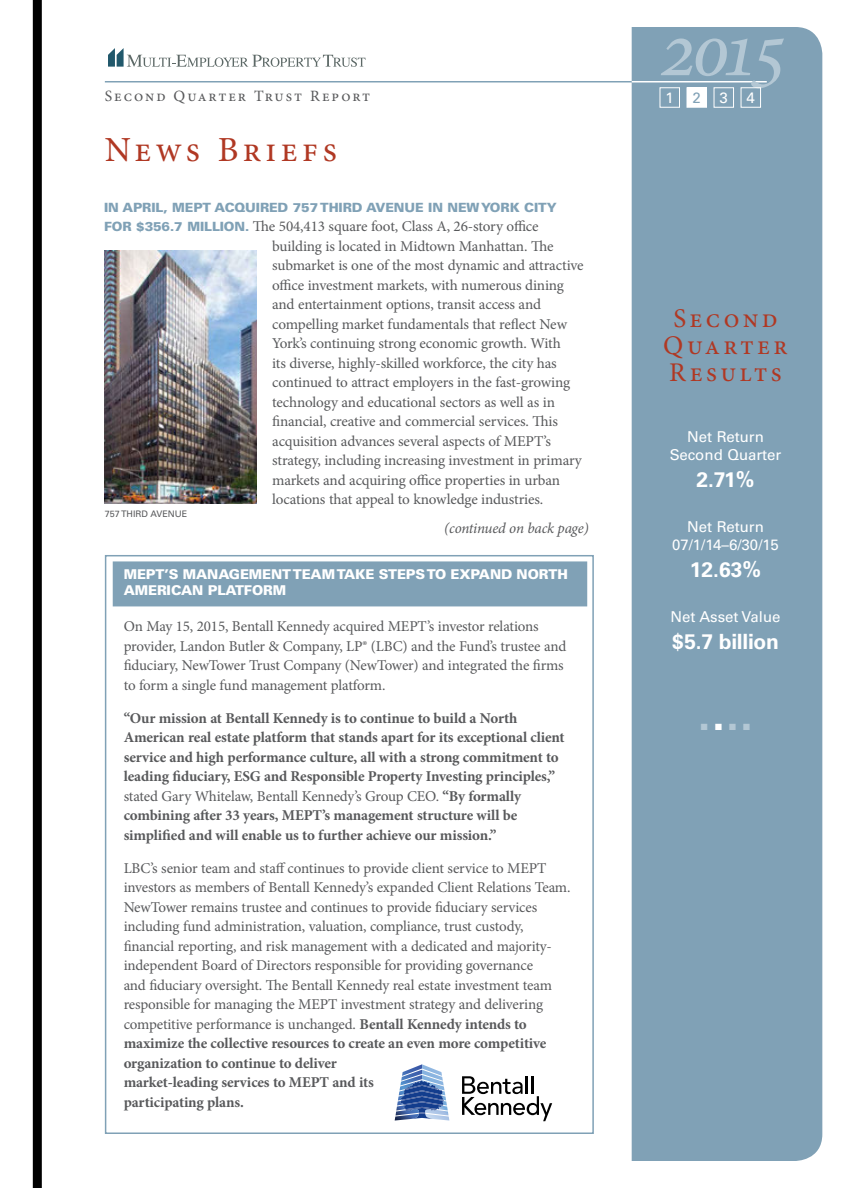
<style>
.page{position:relative;width:854px;height:1188px;background:#fff}
.page>*{position:absolute;margin:0;border:0;box-sizing:border-box;transform-origin:0 0}
.t1{font:italic 81px "Minion Pro";color:#b3c7d4}
.t2{font:35.25px "Minion Pro";letter-spacing:.12em;color:#b03823}
.t3{font:27px/27px "Minion Pro";letter-spacing:.125em;color:#b03823;text-align:center}
.t4{font:700 21px "Univers LT Std";letter-spacing:-.015em;color:#fff}
.t5{font:15.75px "Minion Pro";letter-spacing:.125em;color:#58595b}
.t6{font:15px/19.5px "Minion Pro";letter-spacing:-.01em;color:#58595b}
.t7{font:700 15px/19.5px "Minion Pro";letter-spacing:-.01em;color:#58595b}
.t8{font:15px/18px "Univers LT Std";color:#fff;text-align:center}
.t9{font:italic 15px "Minion Pro";letter-spacing:-.02em;color:#58595b}
.t10{font:900 13.5px/16.5px "Univers LT Std";letter-spacing:-.01em;color:#fff}
.t11{font:900 12.75px "Univers LT Std";letter-spacing:-.01em;color:#80a1b6}
.t12{font:9px "Univers LT Std";color:#58595b}
.t13{font:9px "Zapf Dingbats ITC";color:#b3c7d4}
.s1{font-family:"Univers LT Std";font-weight:900;font-size:12.75px;color:#80a1b6}
.s2{font-weight:400}
.s3{font-weight:700}
.s4{color:#80a1b6}
.s5{color:#fff}
</style>
<div class="page">
<div style="left:33px;top:0;width:9px;height:1188px;background:#000"></div>
<hr style="left:105px;top:81px;width:702px;height:1px;background:#80a1b6">
<div style="left:631px;top:27px;width:191px;height:1134px;background:#80a1b6"></div>
<hr style="left:631px;top:81px;width:135px;height:1px;background:#fff">
<svg style="left:108px;top:48px;width:257px;height:19px"></svg>
<div style="left:659px;top:87px;width:20px;height:21px;border:1px solid #fff"></div>
<div style="left:687px;top:88px;width:19px;height:19px;background:#fff"></div>
<div style="left:686px;top:87px;width:20px;height:21px;border:1px solid #fff"></div>
<div style="left:713px;top:87px;width:20px;height:21px;border:1px solid #fff"></div>
<div style="left:740px;top:87px;width:20px;height:21px;border:1px solid #fff"></div>
<div style="left:113px;top:561px;width:474px;height:45px;background:#80a1b6"></div>
<svg style="left:394px;top:1064px;width:55px;height:57px"></svg>
<svg style="left:462px;top:1076px;width:90px;height:45px"></svg>
<div style="left:105px;top:555px;width:488px;height:579px;border:2px solid #80a1b6"></div>
<img style="left:105px;top:250px;width:151px;height:254px">
<p class="t5" style="left:105px;top:86px;width:267px">Second Quarter Trust Report</p>
<h2 class="t2" style="left:105px;top:126px;width:234px">News Briefs</h2>
<p class="t11" style="left:104px;top:199px;width:454px">IN APRIL, MEPT ACQUIRED 757 THIRD AVENUE IN NEW YORK CITY</p>
<p class="t6" style="left:272px;top:217px;width:313px;text-indent:-168px"><span class="s1">FOR $356.7 MILLION.</span> The 504,413 square foot, Class A, 26-story office building is located in Midtown Manhattan. The submarket is one of the most dynamic and attractive office investment markets, with numerous dining and entertainment options, transit access and compelling market fundamentals that reflect New York’s continuing strong economic growth. With<br>its diverse, highly-skilled workforce, the city has continued to attract employers in the fast-growing technology and educational sectors as well as in financial, creative and commercial services. This acquisition advances several aspects of MEPT’s strategy, including increasing investment in primary markets and acquiring office properties in urban locations that appeal to knowledge industries.</p>
<p class="t12" style="left:105px;top:509px;width:84px">757 THIRD AVENUE</p>
<p class="t9" style="left:444px;top:518px;width:146px">(continued on back page)</p>
<p class="t10" style="left:124px;top:565px;width:445px">MEPT’S MANAGEMENT TEAM TAKE STEPS TO EXPAND NORTH<br>AMERICAN PLATFORM</p>
<p class="t6" style="left:124px;top:617px;width:444px">On May 15, 2015, Bentall Kennedy acquired MEPT’s investor relations provider, Landon Butler &amp; Company, LP® (LBC) and the Fund’s trustee and fiduciary, NewTower Trust Company (NewTower) and integrated the firms to form a single fund management platform.</p>
<p class="t7" style="left:124px;top:708px;width:442px">“Our mission at Bentall Kennedy is to continue to build a North American real estate platform that stands apart for its exceptional client service and high performance culture, all with a strong commitment to leading fiduciary, ESG and Responsible Property Investing principles,” <span class="s2">stated Gary Whitelaw, Bentall Kennedy’s Group CEO.</span> “By formally combining after 33 years, MEPT’s management structure will be simplified and will enable us to further achieve our mission.”</p>
<p class="t6" style="left:124px;top:858px;width:448px">LBC’s senior team and staff continues to provide client service to MEPT investors as members of Bentall Kennedy’s expanded Client Relations Team.<br>NewTower remains trustee and continues to provide fiduciary services including fund administration, valuation, compliance, trust custody, financial reporting, and risk management with a dedicated and majority&shy;independent Board of Directors responsible for providing governance<br>and fiduciary oversight. The Bentall Kennedy real estate investment team responsible for managing the MEPT investment strategy and delivering competitive performance is unchanged. <span class="s3">Bentall Kennedy intends to maximize the collective resources to create an even more competitive organization to continue to deliver<br>market-leading services to MEPT and its<br>participating plans.</span></p>
<h1 class="t1" style="left:659px;top:-6px;width:131px">2015</h1>
<p class="t8" style="left:665px;top:89px;width:91px">1<span class="s4">2</span>34</p>
<h3 class="t3" style="left:663px;top:305px;width:126px">Second<br>Quarter<br>Results</h3>
<p class="t8" style="left:669px;top:428px;width:113px">Net Return<br>Second Quarter</p>
<h3 class="t4" style="left:696px;top:468px;width:60px">2.71%</h3>
<p class="t8" style="left:672px;top:518px;width:108px">Net Return<br>07/1/14–6/30/15</p>
<h3 class="t4" style="left:689px;top:558px;width:73px">12.63%</h3>
<p class="t8" style="left:670px;top:608px;width:111px">Net Asset Value</p>
<h3 class="t4" style="left:672px;top:630px;width:108px">$5.7 billion</h3>
<p class="t13" style="left:700px;top:723px;width:51px">■ <span class="s5">■</span> ■ ■</p>
</div>
